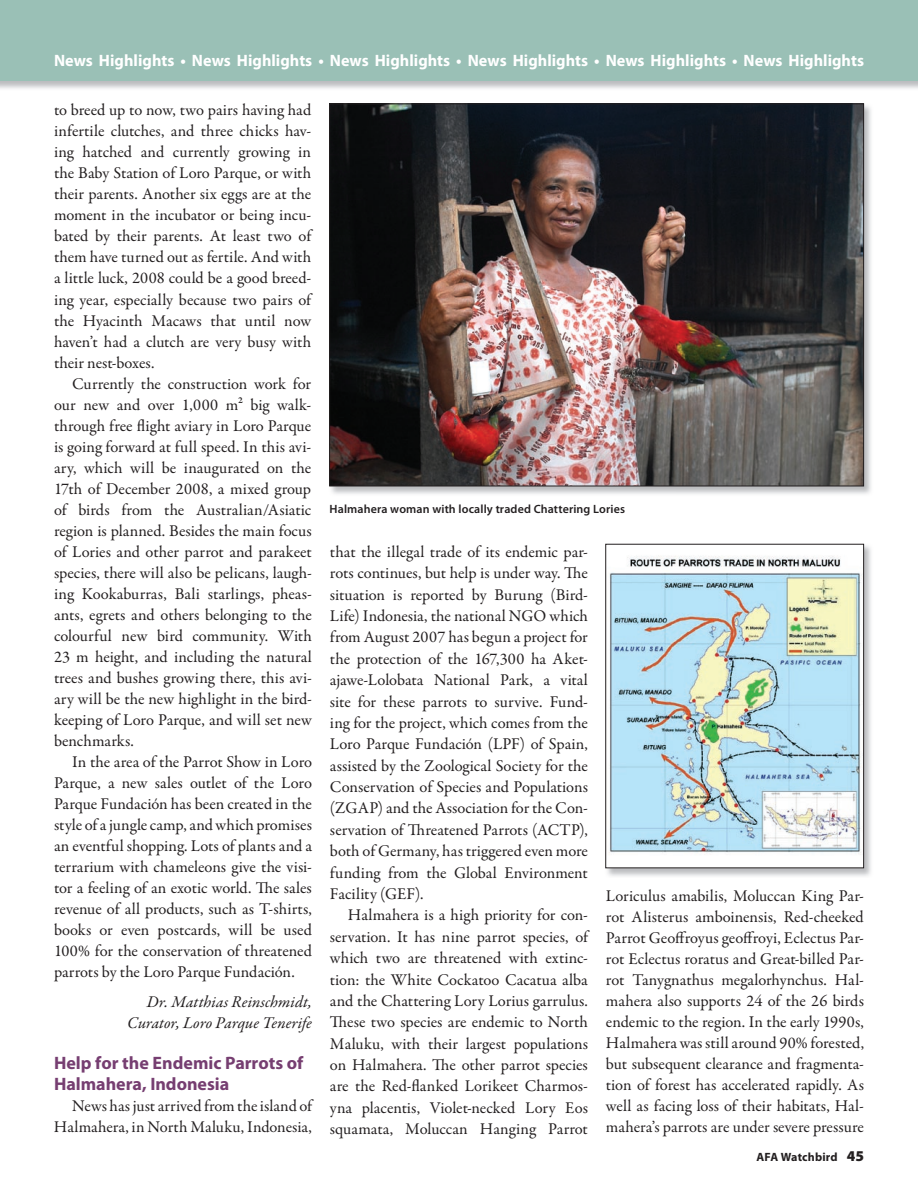
<style>
.page{position:relative;width:918px;height:1188px;background:#fff}
.page>*{position:absolute;margin:0;border:0;box-sizing:border-box;transform-origin:0 0}
.t1{font:700 18px/21px "Myriad Pro";color:#763e71}
.t2{font:16.5px/21px "Garamond Premr Pro";color:#231f20;text-align:right}
.t3{font:700 16.5px "Myriad Pro";color:#fff}
.t4{font:italic 16.5px/21px "Garamond Premr Pro";color:#231f20;text-align:right}
.t5{font:600 12px "Myriad Pro";letter-spacing:.01em;color:#231f20}
.t6{font:700 12px "Myriad Pro";letter-spacing:.01em;color:#231f20}
.s1{font-weight:900;font-size:15px}
</style>
<div class="page">
<div style="left:0;top:0;width:918px;height:81px;background:#9ac0b6"></div>
<img style="left:605px;top:543px;width:266px;height:333px">
<img style="left:607px;top:546px;width:255px;height:320px">
<div style="left:605px;top:544px;width:259px;height:324px;border:1px solid #231f20"></div>
<img style="left:329px;top:103px;width:542px;height:391px">
<img style="left:331px;top:106px;width:531px;height:378px">
<p class="t3" style="left:54px;top:50px;width:812px">News Highlights • News Highlights • News Highlights • News Highlights • News Highlights • News Highlights</p>
<p class="t2" style="left:54px;top:100px;width:259px">to breed up to now, two pairs having had</p>
<p class="t2" style="left:54px;top:121px;width:259px">infertile clutches, and three chicks hav-</p>
<p class="t2" style="left:54px;top:142px;width:259px">ing hatched and currently growing in</p>
<p class="t2" style="left:54px;top:163px;width:259px">the Baby Station of Loro Parque, or with</p>
<p class="t2" style="left:54px;top:184px;width:259px">their parents. Another six eggs are at the</p>
<p class="t2" style="left:54px;top:205px;width:259px">moment in the incubator or being incu-</p>
<p class="t2" style="left:54px;top:226px;width:259px">bated by their parents. At least two of</p>
<p class="t2" style="left:54px;top:247px;width:259px">them have turned out as fertile. And with</p>
<p class="t2" style="left:54px;top:268px;width:259px">a little luck, 2008 could be a good breed-</p>
<p class="t2" style="left:54px;top:289px;width:259px">ing year, especially because two pairs of</p>
<p class="t2" style="left:54px;top:310px;width:259px">the Hyacinth Macaws that until now</p>
<p class="t2" style="left:54px;top:331px;width:259px">haven’t had a clutch are very busy with</p>
<p class="t2" style="left:54px;top:352px;width:102px">their nest-boxes.</p>
<p class="t2" style="left:72px;top:373px;width:241px">Currently the construction work for</p>
<p class="t2" style="left:54px;top:394px;width:259px">our new and over 1,000 m2 big walk-</p>
<p class="t2" style="left:54px;top:415px;width:259px">through free flight aviary in Loro Parque</p>
<p class="t2" style="left:54px;top:436px;width:259px">is going forward at full speed. In this avi-</p>
<p class="t2" style="left:54px;top:457px;width:259px">ary, which will be inaugurated on the</p>
<p class="t2" style="left:54px;top:478px;width:259px">17th of December 2008, a mixed group</p>
<p class="t2" style="left:54px;top:499px;width:259px">of birds from the Australian/Asiatic</p>
<p class="t2" style="left:54px;top:520px;width:259px">region is planned. Besides the main focus</p>
<p class="t2" style="left:54px;top:541px;width:259px">of Lories and other parrot and parakeet</p>
<p class="t2" style="left:54px;top:562px;width:259px">species, there will also be pelicans, laugh-</p>
<p class="t2" style="left:54px;top:583px;width:259px">ing Kookaburras, Bali starlings, pheas-</p>
<p class="t2" style="left:54px;top:604px;width:259px">ants, egrets and others belonging to the</p>
<p class="t2" style="left:54px;top:625px;width:259px">colourful new bird community. With</p>
<p class="t2" style="left:54px;top:646px;width:259px">23 m height, and including the natural</p>
<p class="t2" style="left:54px;top:667px;width:259px">trees and bushes growing there, this avi-</p>
<p class="t2" style="left:54px;top:688px;width:259px">ary will be the new highlight in the bird-</p>
<p class="t2" style="left:54px;top:709px;width:259px">keeping of Loro Parque, and will set new</p>
<p class="t2" style="left:54px;top:730px;width:81px">benchmarks.</p>
<p class="t2" style="left:72px;top:751px;width:242px">In the area of the Parrot Show in Loro</p>
<p class="t2" style="left:54px;top:772px;width:259px">Parque, a new sales outlet of the Loro</p>
<p class="t2" style="left:54px;top:793px;width:259px">Parque Fundación has been created in the</p>
<p class="t2" style="left:54px;top:814px;width:260px">style of a jungle camp, and which promises</p>
<p class="t2" style="left:54px;top:835px;width:260px">an eventful shopping. Lots of plants and a</p>
<p class="t2" style="left:54px;top:856px;width:259px">terrarium with chameleons give the visi-</p>
<p class="t2" style="left:54px;top:877px;width:259px">tor a feeling of an exotic world. The sales</p>
<p class="t2" style="left:54px;top:898px;width:259px">revenue of all products, such as T-shirts,</p>
<p class="t2" style="left:54px;top:919px;width:260px">books or even postcards, will be used</p>
<p class="t2" style="left:54px;top:940px;width:259px">100% for the conservation of threatened</p>
<p class="t2" style="left:54px;top:961px;width:242px">parrots by the Loro Parque Fundación.</p>
<p class="t4" style="left:127px;top:992px;width:186px">Dr. Matthias Reinschmidt,<br>Curator, Loro Parque Tenerife</p>
<p class="t1" style="left:54px;top:1052px;width:251px">Help for the Endemic Parrots of<br>Halmahera, Indonesia</p>
<p class="t2" style="left:54px;top:1096px;width:259px">News has just arrived from the island of<br>Halmahera, in North Maluku, Indonesia,</p>
<p class="t5" style="left:330px;top:502px;width:297px">Halmahera woman with locally traded Chattering Lories</p>
<p class="t2" style="left:330px;top:542px;width:260px">that the illegal trade of its endemic par-</p>
<p class="t2" style="left:330px;top:563px;width:259px">rots continues, but help is under way. The</p>
<p class="t2" style="left:330px;top:584px;width:259px">situation is reported by Burung (Bird-</p>
<p class="t2" style="left:330px;top:606px;width:260px">Life) Indonesia, the national NGO which</p>
<p class="t2" style="left:330px;top:627px;width:259px">from August 2007 has begun a project for</p>
<p class="t2" style="left:330px;top:648px;width:259px">the protection of the 167,300 ha Aket-</p>
<p class="t2" style="left:330px;top:670px;width:260px">ajawe-Lolobata National Park, a vital</p>
<p class="t2" style="left:330px;top:691px;width:259px">site for these parrots to survive. Fund-</p>
<p class="t2" style="left:330px;top:713px;width:259px">ing for the project, which comes from the</p>
<p class="t2" style="left:330px;top:734px;width:259px">Loro Parque Fundación (LPF) of Spain,</p>
<p class="t2" style="left:330px;top:755px;width:260px">assisted by the Zoological Society for the</p>
<p class="t2" style="left:330px;top:777px;width:260px">Conservation of Species and Populations</p>
<p class="t2" style="left:330px;top:798px;width:259px">(ZGAP) and the Association for the Con-</p>
<p class="t2" style="left:330px;top:820px;width:259px">servation of Threatened Parrots (ACTP),</p>
<p class="t2" style="left:330px;top:841px;width:259px">both of Germany, has triggered even more</p>
<p class="t2" style="left:330px;top:862px;width:259px">funding from the Global Environment</p>
<p class="t2" style="left:330px;top:884px;width:95px">Facility (GEF).</p>
<p class="t2" style="left:348px;top:905px;width:241px">Halmahera is a high priority for con-</p>
<p class="t2" style="left:330px;top:926px;width:259px">servation. It has nine parrot species, of</p>
<p class="t2" style="left:330px;top:948px;width:259px">which two are threatened with extinc-</p>
<p class="t2" style="left:330px;top:969px;width:259px">tion: the White Cockatoo Cacatua alba</p>
<p class="t2" style="left:330px;top:991px;width:259px">and the Chattering Lory Lorius garrulus.</p>
<p class="t2" style="left:330px;top:1012px;width:260px">These two species are endemic to North</p>
<p class="t2" style="left:330px;top:1033px;width:260px">Maluku, with their largest populations</p>
<p class="t2" style="left:330px;top:1055px;width:259px">on Halmahera. The other parrot species</p>
<p class="t2" style="left:330px;top:1076px;width:260px">are the Red-flanked Lorikeet Charmos-</p>
<p class="t2" style="left:330px;top:1098px;width:260px">yna placentis, Violet-necked Lory Eos</p>
<p class="t2" style="left:330px;top:1119px;width:259px">squamata, Moluccan Hanging Parrot</p>
<p class="t2" style="left:606px;top:886px;width:260px;text-align:justify">Loriculus amabilis, Moluccan King Par&shy;rot Alisterus amboinensis, Red-cheeked Parrot Geoffroyus geoffroyi, Eclectus Par&shy;rot Eclectus roratus and Great-billed Par&shy;rot Tanygnathus megalorhynchus. Hal&shy;mahera also supports 24 of the 26 birds endemic to the region. In the early 1990s, Halmahera was still around 90% forested, but subsequent clearance and fragmenta&shy;tion of forest has accelerated rapidly. As well as facing loss of their habitats, Hal&shy;mahera’s parrots are under severe pressure</p>
<p class="t6" style="left:757px;top:1149px;width:109px">AFA Watchbird <span class="s1">45</span></p>
</div>
